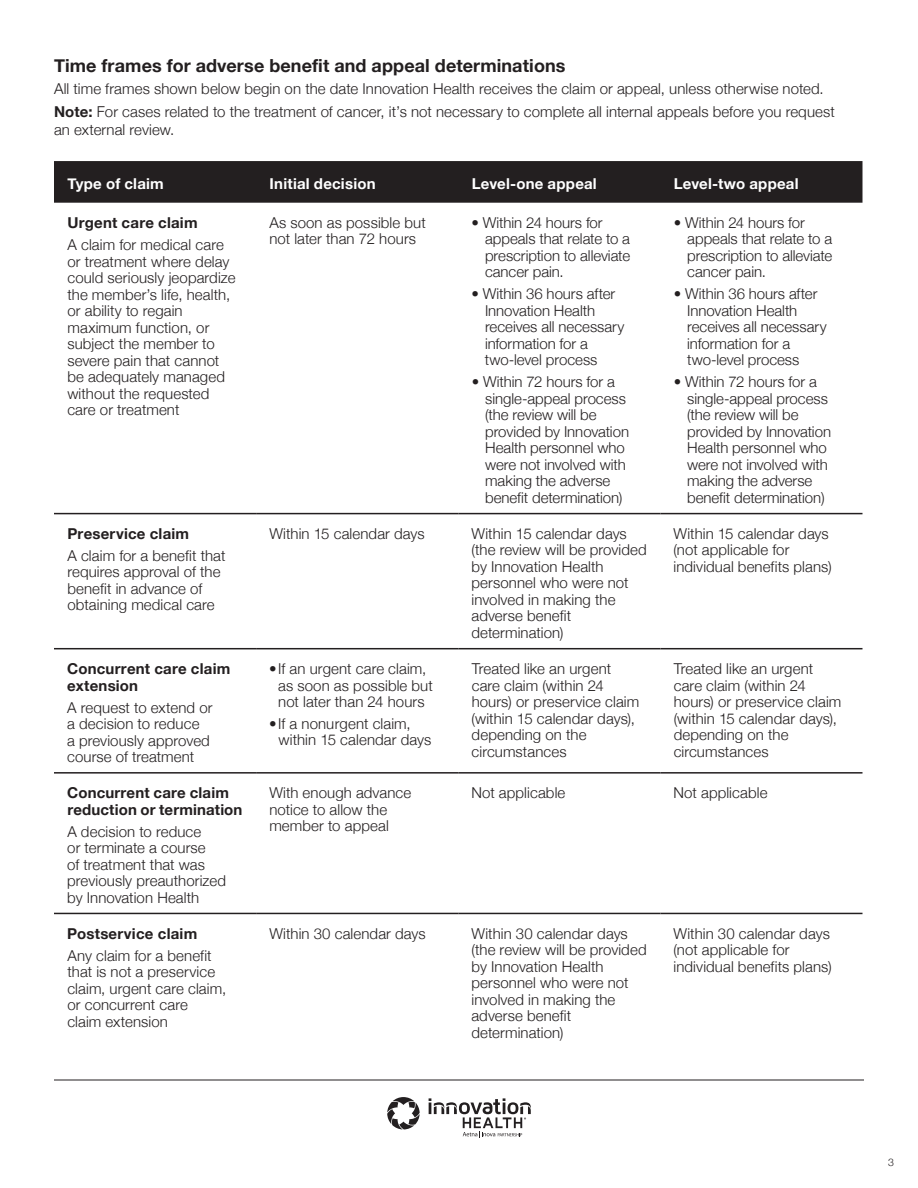
<style>
.page{position:relative;width:918px;height:1188px;background:#fff}
.page>*{position:absolute;margin:0;border:0;box-sizing:border-box;transform-origin:0 0}
.t1{font:700 18px "Helvetica Neue";letter-spacing:.005em;color:#231f20}
.t2{font:300 15px/16.5px "Helvetica Neue";letter-spacing:.005em;color:#231f20}
.t3{font:700 15px/16.5px "Helvetica Neue";letter-spacing:.015em;color:#231f20}
.t4{font:700 15px "Helvetica Neue";letter-spacing:.015em;color:#fff}
.t5{font:300 10.5px "Helvetica Neue";color:#231f20}
.s1{font-weight:700}
</style>
<div class="page">
<hr style="left:54px;top:1080px;width:810px;height:1px;background:#231f20">
<svg style="left:387px;top:1097px;width:33px;height:32px"></svg>
<svg style="left:429px;top:1098px;width:102px;height:39px"></svg>
<div style="left:54px;top:161px;width:808px;height:42px;background:#231f20"></div>
<hr style="left:54px;top:513px;width:202px;height:1px;background:#231f20">
<hr style="left:256px;top:513px;width:202px;height:1px;background:#231f20">
<hr style="left:458px;top:513px;width:202px;height:1px;background:#231f20">
<hr style="left:660px;top:513px;width:202px;height:1px;background:#231f20">
<hr style="left:54px;top:648px;width:202px;height:1px;background:#231f20">
<hr style="left:256px;top:648px;width:202px;height:1px;background:#231f20">
<hr style="left:458px;top:648px;width:202px;height:1px;background:#231f20">
<hr style="left:660px;top:648px;width:202px;height:1px;background:#231f20">
<hr style="left:54px;top:772px;width:202px;height:2px;background:#231f20">
<hr style="left:256px;top:772px;width:202px;height:2px;background:#231f20">
<hr style="left:458px;top:772px;width:202px;height:2px;background:#231f20">
<hr style="left:660px;top:772px;width:202px;height:2px;background:#231f20">
<hr style="left:54px;top:913px;width:202px;height:1px;background:#231f20">
<hr style="left:256px;top:913px;width:202px;height:1px;background:#231f20">
<hr style="left:458px;top:913px;width:202px;height:1px;background:#231f20">
<hr style="left:660px;top:913px;width:202px;height:1px;background:#231f20">
<h2 class="t1" style="left:54px;top:51px;width:513px">Time frames for adverse benefit and appeal determinations</h2>
<p class="t2" style="left:54px;top:79px;width:771px">All time frames shown below begin on the date Innovation Health receives the claim or appeal, unless otherwise noted.</p>
<p class="t2" style="left:54px;top:102px;width:782px;line-height:18px"><span class="s1">Note:</span> For cases related to the treatment of cancer, it’s not necessary to complete all internal appeals before you request an external review.</p>
<p class="t4" style="left:68px;top:172px;width:98px">Type of claim</p>
<p class="t4" style="left:270px;top:172px;width:108px">Initial decision</p>
<p class="t4" style="left:472px;top:172px;width:127px">Level-one appeal</p>
<p class="t4" style="left:674px;top:172px;width:126px">Level-two appeal</p>
<p class="t3" style="left:68px;top:215px;width:132px">Urgent care claim</p>
<p class="t2" style="left:67px;top:235px;width:170px">A claim for medical care or treatment where delay could seriously jeopardize the member’s life, health, or ability to regain maximum function, or subject the member to severe pain that cannot be adequately managed without the requested care or treatment</p>
<p class="t2" style="left:269px;top:213px;width:158px">As soon as possible but not later than 72 hours</p>
<p class="t2" style="left:485px;top:213px;width:147px;text-indent:-13px">• Within 24 hours for appeals that relate to a prescription to alleviate cancer pain.</p>
<p class="t2" style="left:485px;top:285px;width:141px;text-indent:-13px">• Within 36 hours after<br>Innovation Health receives all necessary information for a two-level process</p>
<p class="t2" style="left:485px;top:373px;width:145px;text-indent:-13px">• Within 72 hours for a single-appeal process (the review will be provided by Innovation<br>Health personnel who were not involved with making the adverse benefit determination)</p>
<p class="t2" style="left:687px;top:213px;width:147px;text-indent:-14px">• Within 24 hours for appeals that relate to a prescription to alleviate cancer pain.</p>
<p class="t2" style="left:687px;top:285px;width:141px;text-indent:-13px">• Within 36 hours after<br>Innovation Health receives all necessary information for a two-level process</p>
<p class="t2" style="left:687px;top:373px;width:145px;text-indent:-13px">• Within 72 hours for a single-appeal process (the review will be provided by Innovation<br>Health personnel who were not involved with making the adverse benefit determination)</p>
<p class="t3" style="left:68px;top:526px;width:123px">Preservice claim</p>
<p class="t2" style="left:67px;top:546px;width:160px">A claim for a benefit that requires approval of the benefit in advance of obtaining medical care</p>
<p class="t3" style="left:67px;top:661px;width:165px">Concurrent care claim extension</p>
<p class="t2" style="left:67px;top:698px;width:147px">A request to extend or a decision to reduce<br>a previously approved course of treatment</p>
<p class="t3" style="left:67px;top:785px;width:177px">Concurrent care claim reduction or termination</p>
<p class="t2" style="left:67px;top:822px;width:160px">A decision to reduce<br>or terminate a course<br>of treatment that was previously preauthorized by Innovation Health</p>
<p class="t3" style="left:67px;top:926px;width:132px">Postservice claim</p>
<p class="t2" style="left:67px;top:946px;width:160px">Any claim for a benefit that is not a preservice claim, urgent care claim, or concurrent care<br>claim extension</p>
<p class="t2" style="left:270px;top:524px;width:157px">Within 15 calendar days</p>
<p class="t2" style="left:472px;top:524px;width:177px">Within 15 calendar days (the review will be provided by Innovation Health personnel who were not involved in making the adverse benefit determination)</p>
<p class="t2" style="left:674px;top:524px;width:160px">Within 15 calendar days (not applicable for individual benefits plans)</p>
<p class="t2" style="left:269px;top:659px;width:165px;text-align:center">• If an urgent care claim, as soon as possible but not later than 24 hours</p>
<p class="t2" style="left:279px;top:714px;width:154px;text-indent:-9px">• If a nonurgent claim, within 15 calendar days</p>
<p class="t2" style="left:472px;top:659px;width:169px">Treated like an urgent care claim (within 24 hours) or preservice claim (within 15 calendar days), depending on the circumstances</p>
<p class="t2" style="left:674px;top:659px;width:169px">Treated like an urgent care claim (within 24 hours) or preservice claim (within 15 calendar days), depending on the circumstances</p>
<p class="t2" style="left:269px;top:783px;width:144px">With enough advance notice to allow the member to appeal</p>
<p class="t2" style="left:471px;top:783px;width:95px">Not applicable</p>
<p class="t2" style="left:674px;top:783px;width:95px">Not applicable</p>
<p class="t2" style="left:269px;top:924px;width:158px">Within 30 calendar days</p>
<p class="t2" style="left:472px;top:924px;width:177px">Within 30 calendar days (the review will be provided by Innovation Health personnel who were not involved in making the adverse benefit determination)</p>
<p class="t2" style="left:674px;top:924px;width:160px">Within 30 calendar days (not applicable for individual benefits plans)</p>
<p class="t5" style="left:888px;top:1154px;width:7px">3</p>
</div>
